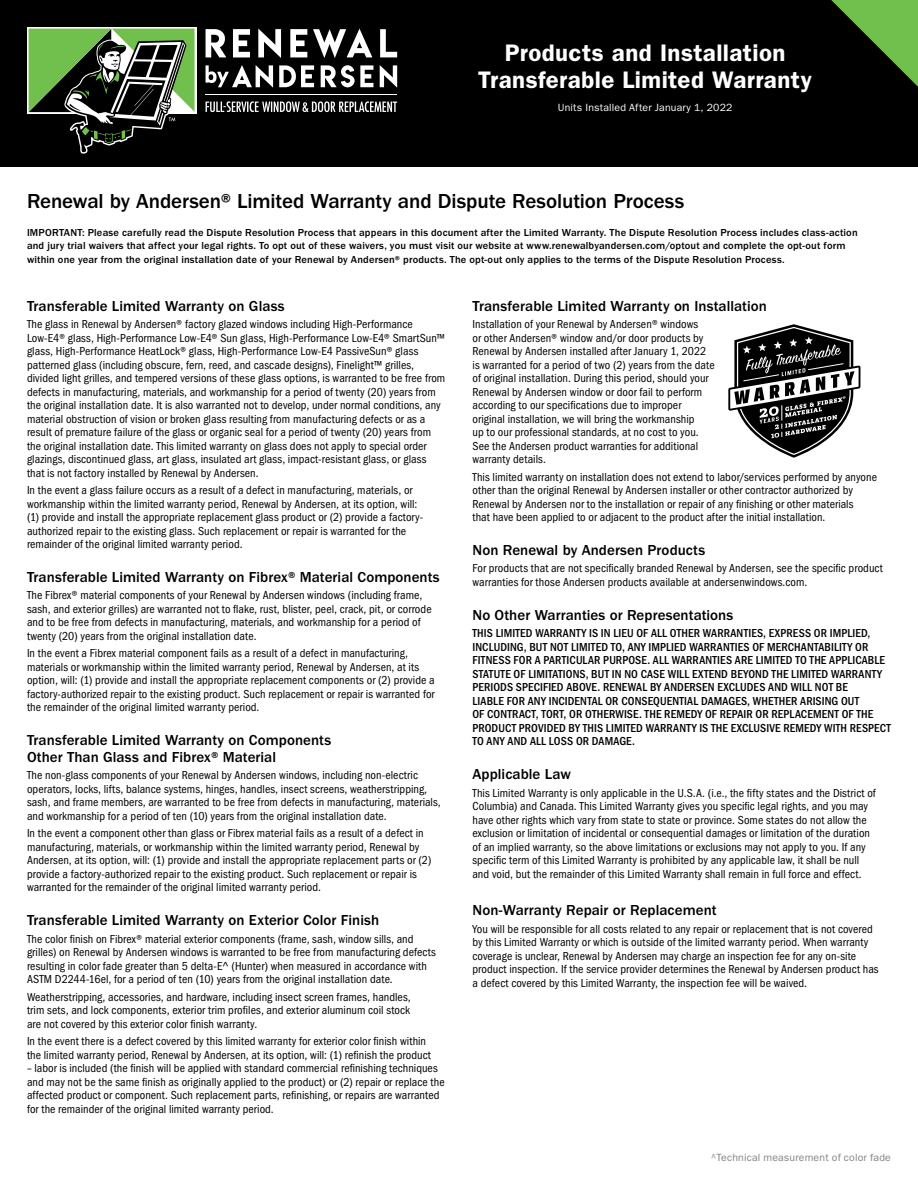
<style>
.page{position:relative;width:918px;height:1188px;background:#fff}
.page>*{position:absolute;margin:0;border:0;box-sizing:border-box;transform-origin:0 0}
.t1{font:600 24px/27px "ITC Franklin Gothic Std";letter-spacing:.02em;color:#fff;text-align:center}
.t2{font:500 21px "ITC Franklin Gothic Std";letter-spacing:-.005em;color:#000}
.t3{font:500 15px/16.5px "ITC Franklin Gothic Std";letter-spacing:.005em;color:#000}
.t4{font:condensed 12px/13.5px "ITC Franklin Gothic Std";letter-spacing:.005em;color:#000}
.t5{font:500 condensed 12px/13.5px "ITC Franklin Gothic Std";letter-spacing:.01em;color:#000}
.t6{font:500 10.5px/13.5px "ITC Franklin Gothic Std";letter-spacing:.015em;color:#000}
.t7{font:10.5px "ITC Franklin Gothic Std";letter-spacing:.015em;color:#808285}
.t8{font:10.5px "ITC Franklin Gothic Std";letter-spacing:.015em;color:#fff}
</style>
<div class="page">
<div style="left:0;top:0;width:918px;height:167px;background:#000"></div>
<svg style="left:831px;top:0;width:87px;height:87px"></svg>
<div style="left:27px;top:27px;width:169px;height:87px;background:#c3e4b4"></div>
<hr style="left:206px;top:94px;width:191px;height:1px;background:#fff">
<svg style="left:206px;top:101px;width:191px;height:11px"></svg>
<svg style="left:233px;top:29px;width:17px;height:28px"></svg>
<svg style="left:258px;top:29px;width:23px;height:29px"></svg>
<svg style="left:290px;top:29px;width:17px;height:28px"></svg>
<svg style="left:313px;top:29px;width:59px;height:29px"></svg>
<svg style="left:206px;top:29px;width:20px;height:28px"></svg>
<svg style="left:380px;top:29px;width:17px;height:28px"></svg>
<svg style="left:279px;top:65px;width:35px;height:22px"></svg>
<svg style="left:380px;top:65px;width:17px;height:23px"></svg>
<svg style="left:321px;top:65px;width:52px;height:22px"></svg>
<svg style="left:206px;top:65px;width:67px;height:23px"></svg>
<svg style="left:29px;top:29px;width:166px;height:125px"></svg>
<svg style="left:728px;top:324px;width:132px;height:134px"></svg>
<h1 class="t1" style="left:478px;top:39px;width:335px">Products and Installation<br>Transferable Limited Warranty</h1>
<p class="t8" style="left:558px;top:101px;width:176px">Units Installed After January 1, 2022</p>
<h2 class="t2" style="left:27px;top:189px;width:659px">Renewal by Andersen® Limited Warranty and Dispute Resolution Process</h2>
<p class="t6" style="left:27px;top:225px;width:832px">IMPORTANT: Please carefully read the Dispute Resolution Process that appears in this document after the Limited Warranty. The Dispute Resolution Process includes class-action and jury trial waivers that affect your legal rights. To opt out of these waivers, you must visit our website at www.renewalbyandersen.com/optout and complete the opt-out form within one year from the original installation date of your Renewal by Andersen® products. The opt-out only applies to the terms of the Dispute Resolution Process.</p>
<p class="t3" style="left:27px;top:297px;width:259px">Transferable Limited Warranty on Glass</p>
<p class="t4" style="left:27px;top:317px;width:420px">The glass in Renewal by Andersen® factory glazed windows including High-Performance Low-E4® glass, High-Performance Low-E4® Sun glass, High-Performance Low-E4® SmartSun™ glass, High-Performance HeatLock® glass, High-Performance Low-E4 PassiveSun® glass patterned glass (including obscure, fern, reed, and cascade designs), Finelight™ grilles, divided light grilles, and tempered versions of these glass options, is warranted to be free from defects in manufacturing, materials, and workmanship for a period of twenty (20) years from the original installation date. It is also warranted not to develop, under normal conditions, any material obstruction of vision or broken glass resulting from manufacturing defects or as a result of premature failure of the glass or organic seal for a period of twenty (20) years from the original installation date. This limited warranty on glass does not apply to special order glazings, discontinued glass, art glass, insulated art glass, impact-resistant glass, or glass that is not factory installed by Renewal by Andersen.</p>
<p class="t4" style="left:27px;top:484px;width:398px">In the event a glass failure occurs as a result of a defect in manufacturing, materials, or workmanship within the limited warranty period, Renewal by Andersen, at its option, will: (1) provide and install the appropriate replacement glass product or (2) provide a factory&shy;authorized repair to the existing glass. Such replacement or repair is warranted for the remainder of the original limited warranty period.</p>
<p class="t3" style="left:27px;top:569px;width:414px">Transferable Limited Warranty on Fibrex® Material Components</p>
<p class="t4" style="left:27px;top:589px;width:406px">The Fibrex® material components of your Renewal by Andersen windows (including frame, sash, and exterior grilles) are warranted not to flake, rust, blister, peel, crack, pit, or corrode and to be free from defects in manufacturing, materials, and workmanship for a period of twenty (20) years from the original installation date.</p>
<p class="t4" style="left:27px;top:647px;width:409px">In the event a Fibrex material component fails as a result of a defect in manufacturing, materials or workmanship within the limited warranty period, Renewal by Andersen, at its option, will: (1) provide and install the appropriate replacement components or (2) provide a factory-authorized repair to the existing product. Such replacement or repair is warranted for the remainder of the original limited warranty period.</p>
<p class="t3" style="left:27px;top:732px;width:306px">Transferable Limited Warranty on Components<br>Other Than Glass and Fibrex® Material</p>
<p class="t4" style="left:27px;top:769px;width:415px">The non-glass components of your Renewal by Andersen windows, including non-electric operators, locks, lifts, balance systems, hinges, handles, insect screens, weatherstripping, sash, and frame members, are warranted to be free from defects in manufacturing, materials, and workmanship for a period of ten (10) years from the original installation date.</p>
<p class="t4" style="left:27px;top:827px;width:406px">In the event a component other than glass or Fibrex material fails as a result of a defect in manufacturing, materials, or workmanship within the limited warranty period, Renewal by Andersen, at its option, will: (1) provide and install the appropriate replacement parts or (2) provide a factory-authorized repair to the existing product. Such replacement or repair is warranted for the remainder of the original limited warranty period.</p>
<p class="t3" style="left:27px;top:912px;width:354px">Transferable Limited Warranty on Exterior Color Finish</p>
<p class="t4" style="left:27px;top:932px;width:410px">The color finish on Fibrex® material exterior components (frame, sash, window sills, and grilles) on Renewal by Andersen windows is warranted to be free from manufacturing defects resulting in color fade greater than 5 delta-E^ (Hunter) when measured in accordance with ASTM D2244-16el, for a period of ten (10) years from the original installation date.</p>
<p class="t4" style="left:27px;top:990px;width:385px;text-align:justify">Weatherstripping, accessories, and hardware, including insect screen frames, handles, trim sets, and lock components, exterior trim profiles, and exterior aluminum coil stock are not covered by this exterior color finish warranty.</p>
<p class="t4" style="left:27px;top:1035px;width:406px">In the event there is a defect covered by this limited warranty for exterior color finish within the limited warranty period, Renewal by Andersen, at its option, will: (1) refinish the product</p>
<p class="t4" style="left:27px;top:1062px;width:419px">– labor is included (the finish will be applied with standard commercial refinishing techniques and may not be the same finish as originally applied to the product) or (2) repair or replace the affected product or component. Such replacement parts, refinishing, or repairs are warranted for the remainder of the original limited warranty period.</p>
<p class="t3" style="left:472px;top:297px;width:296px">Transferable Limited Warranty on Installation</p>
<p class="t4" style="left:472px;top:317px;width:244px">Installation of your Renewal by Andersen® windows<br>or other Andersen® window and/or door products by Renewal by Andersen installed after January 1, 2022 is warranted for a period of two (2) years from the date of original installation. During this period, should your Renewal by Andersen window or door fail to perform according to our specifications due to improper original installation, we will bring the workmanship<br>up to our professional standards, at no cost to you.<br>See the Andersen product warranties for additional warranty details.</p>
<p class="t4" style="left:472px;top:470px;width:406px">This limited warranty on installation does not extend to labor/services performed by anyone other than the original Renewal by Andersen installer or other contractor authorized by Renewal by Andersen nor to the installation or repair of any finishing or other materials<br>that have been applied to or adjacent to the product after the initial installation.</p>
<p class="t3" style="left:472px;top:542px;width:234px">Non Renewal by Andersen Products</p>
<p class="t4" style="left:472px;top:562px;width:412px">For products that are not specifically branded Renewal by Andersen, see the specific product warranties for those Andersen products available at andersenwindows.com.</p>
<p class="t3" style="left:472px;top:607px;width:262px">No Other Warranties or Representations</p>
<p class="t5" style="left:472px;top:627px;width:420px">THIS LIMITED WARRANTY IS IN LIEU OF ALL OTHER WARRANTIES, EXPRESS OR IMPLIED, INCLUDING, BUT NOT LIMITED TO, ANY IMPLIED WARRANTIES OF MERCHANTABILITY OR FITNESS FOR A PARTICULAR PURPOSE. ALL WARRANTIES ARE LIMITED TO THE APPLICABLE STATUTE OF LIMITATIONS, BUT IN NO CASE WILL EXTEND BEYOND THE LIMITED WARRANTY PERIODS SPECIFIED ABOVE. RENEWAL BY ANDERSEN EXCLUDES AND WILL NOT BE<br>LIABLE FOR ANY INCIDENTAL OR CONSEQUENTIAL DAMAGES, WHETHER ARISING OUT<br>OF CONTRACT, TORT, OR OTHERWISE. THE REMEDY OF REPAIR OR REPLACEMENT OF THE PRODUCT PROVIDED BY THIS LIMITED WARRANTY IS THE EXCLUSIVE REMEDY WITH RESPECT TO ANY AND ALL LOSS OR DAMAGE.</p>
<p class="t3" style="left:472px;top:766px;width:100px">Applicable Law</p>
<p class="t4" style="left:472px;top:786px;width:405px">This Limited Warranty is only applicable in the U.S.A. (i.e., the fifty states and the District of Columbia) and Canada. This Limited Warranty gives you specific legal rights, and you may have other rights which vary from state to state or province. Some states do not allow the exclusion or limitation of incidental or consequential damages or limitation of the duration of an implied warranty, so the above limitations or exclusions may not apply to you. If any specific term of this Limited Warranty is prohibited by any applicable law, it shall be null and void, but the remainder of this Limited Warranty shall remain in full force and effect.</p>
<p class="t3" style="left:472px;top:902px;width:246px">Non-Warranty Repair or Replacement</p>
<p class="t4" style="left:472px;top:922px;width:408px">You will be responsible for all costs related to any repair or replacement that is not covered by this Limited Warranty or which is outside of the limited warranty period. When warranty coverage is unclear, Renewal by Andersen may charge an inspection fee for any on-site product inspection. If the service provider determines the Renewal by Andersen product has a defect covered by this Limited Warranty, the inspection fee will be waived.</p>
<p class="t7" style="left:711px;top:1151px;width:182px">^Technical measurement of color fade</p>
</div>
